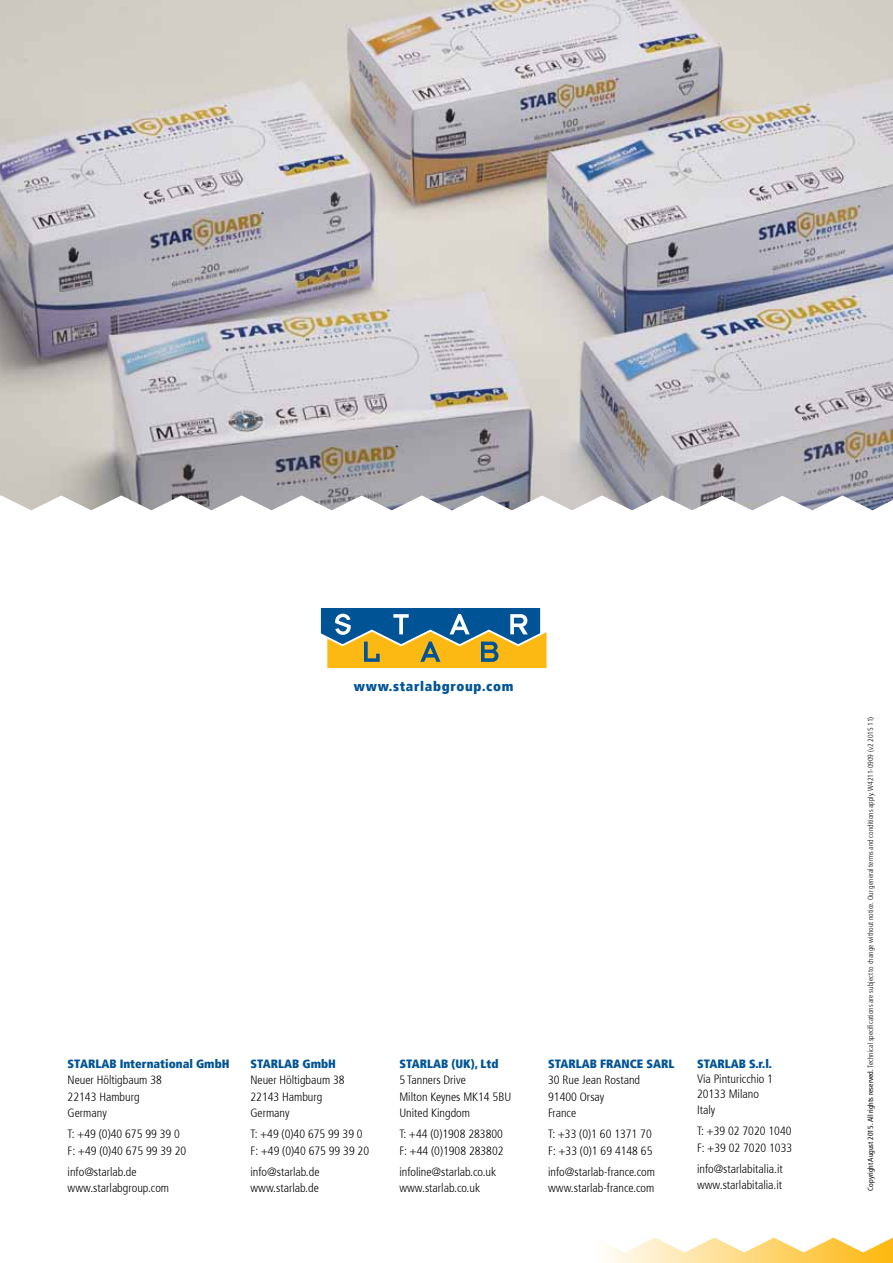
<style>
.page{position:relative;width:893px;height:1263px;background:#fff}
.page>*{position:absolute;margin:0;border:0;box-sizing:border-box;transform-origin:0 0}
.t1{font:900 condensed 13.5px "Frutiger";letter-spacing:.05em;color:#005496}
.t2{font:300 condensed 12px/16.5px "Frutiger";color:#000}
.t3{font:900 condensed 12px "Frutiger";color:#005496}
.t4{font:300 condensed 7.5px "Frutiger";color:#000}
.s1{font-weight:400}
</style>
<div class="page">
<img style="left:0;top:0;width:893px;height:510px">
<svg style="left:320px;top:608px;width:227px;height:60px;background:#88926a"></svg>
<svg style="left:607px;top:1237px;width:286px;height:26px"></svg>
<p class="t1" style="left:354px;top:677px;width:161px">www.starlabgroup.com</p>
<p class="t3" style="left:68px;top:1056px;width:163px">STARLAB International GmbH</p>
<p class="t2" style="left:68px;top:1072px;width:96px">Neuer Höltigbaum 38<br>22143 Hamburg<br>Germany</p>
<p class="t2" style="left:68px;top:1126px;width:120px">T: +49 (0)40 675 99 39 0<br>F: +49 (0)40 675 99 39 20</p>
<p class="t2" style="left:68px;top:1163px;width:103px">info@starlab.de www.starlabgroup.com</p>
<p class="t3" style="left:250px;top:1056px;width:87px">STARLAB GmbH</p>
<p class="t2" style="left:250px;top:1072px;width:96px">Neuer Höltigbaum 38<br>22143 Hamburg<br>Germany</p>
<p class="t2" style="left:250px;top:1126px;width:120px">T: +49 (0)40 675 99 39 0<br>F: +49 (0)40 675 99 39 20</p>
<p class="t2" style="left:250px;top:1163px;width:70px">info@starlab.de www.starlab.de</p>
<p class="t3" style="left:399px;top:1056px;width:101px">STARLAB (UK), Ltd</p>
<p class="t2" style="left:399px;top:1072px;width:113px">5 Tanners Drive<br>Milton Keynes MK14 5BU<br>United Kingdom</p>
<p class="t2" style="left:399px;top:1126px;width:106px">T: +44 (0)1908 283800<br>F: +44 (0)1908 283802</p>
<p class="t2" style="left:399px;top:1163px;width:98px">infoline@starlab.co.uk www.starlab.co.uk</p>
<p class="t3" style="left:548px;top:1056px;width:128px">STARLAB FRANCE SARL</p>
<p class="t2" style="left:548px;top:1072px;width:93px">30 Rue Jean Rostand<br>91400 Orsay<br>France</p>
<p class="t2" style="left:548px;top:1126px;width:106px">T: +33 (0)1 60 1371 70<br>F: +33 (0)1 69 4148 65</p>
<p class="t2" style="left:548px;top:1163px;width:108px">info@starlab-france.com www.starlab-france.com</p>
<p class="t3" style="left:697px;top:1056px;width:77px">STARLAB S.r.l.</p>
<p class="t2" style="left:697px;top:1071px;width:77px;line-height:15px">Via Pinturicchio 1<br>20133 Milano</p>
<p class="t2" style="left:697px;top:1099px;width:96px;line-height:21px">Italy<br>T: +39 02 7020 1040</p>
<p class="t2" style="left:697px;top:1137px;width:97px;line-height:21px">F: +39 02 7020 1033 info@starlabitalia.it</p>
<p class="t2" style="left:697px;top:1177px;width:87px">www.starlabitalia.it</p>
<p class="t4" style="left:866px;top:1191px;width:476px;rotate:-90deg"><span class="s1">Copyright August 2015. All rights reserved.</span> Technical specifications are subject to change without notice. Our general terms and conditions apply. W4211-0909 (v2 2015 11)</p>
</div>
